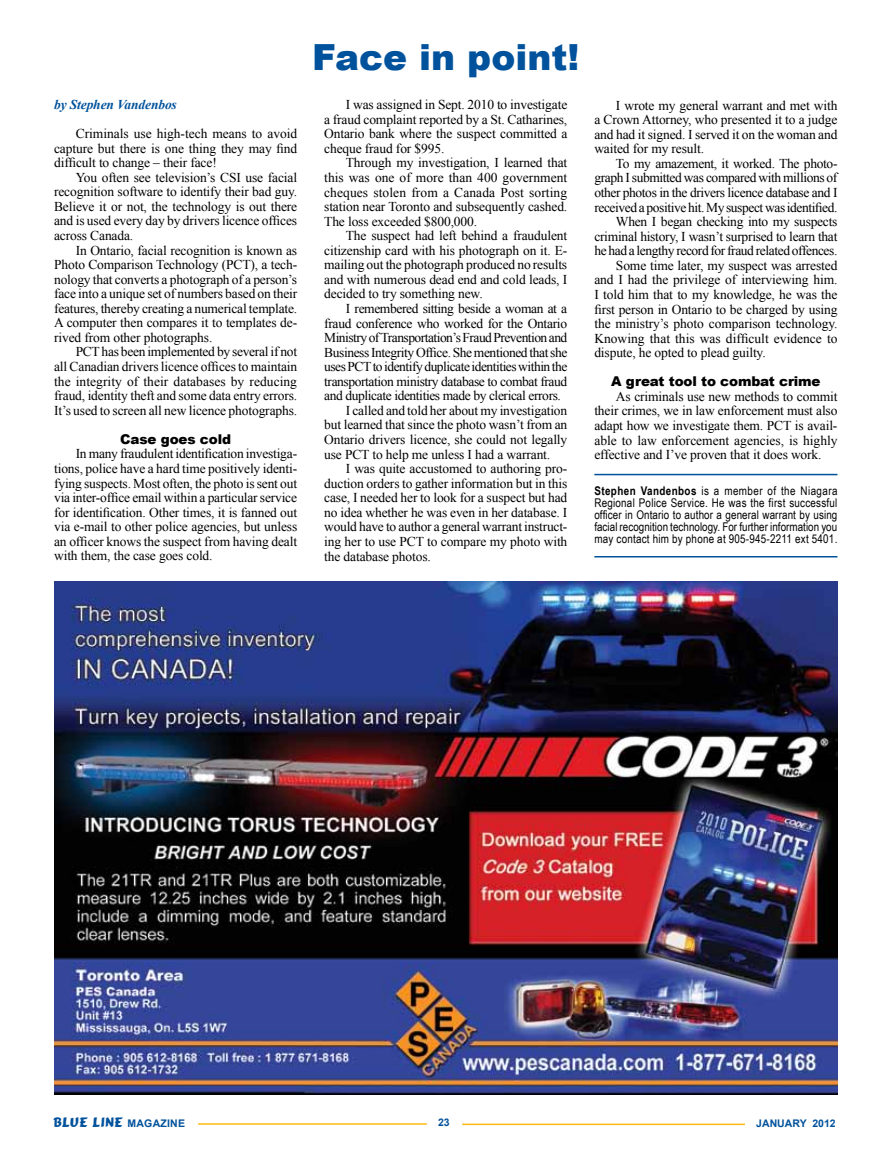
<style>
.page{position:relative;width:878px;height:1175px;background:#fff}
.page>*{position:absolute;margin:0;border:0;box-sizing:border-box;transform-origin:0 0}
.t1{font:900 36px "Arial";color:#00529c}
.t2{font:13.5px/14.5px "Times New Roman";letter-spacing:-.01em;color:#000;text-align:justify}
.t3{font:13.5px "Times New Roman";letter-spacing:-.03em;color:#000}
.t4{font:13.5px "Times New Roman";letter-spacing:-.035em;color:#000}
.t5{font:13.5px "Times New Roman";letter-spacing:-.04em;color:#000}
.t6{font:900 13.5px "Arial";letter-spacing:-.01em;color:#000}
.t7{font:italic 700 13.5px "Times New Roman";letter-spacing:-.01em;color:#00529c}
.t8{font:13.5px "Comic";letter-spacing:.02em;color:#00529c}
.t9{font:12px/12px "Arial Narrow";letter-spacing:.02em;color:#000;text-align:justify}
.t10{font:700 10.5px "Arial";color:#00529c}
.s1{font-weight:700}
.s2{font-family:"Arial";font-weight:700;font-size:10.5px}
</style>
<div class="page">
<hr style="left:462px;top:1123px;width:283px;height:2px;background:#fdb913">
<hr style="left:198px;top:1123px;width:229px;height:1px;background:#fdb913">
<hr style="left:594px;top:474px;width:243px;height:1px;background:#00529c">
<hr style="left:594px;top:556px;width:243px;height:1px;background:#00529c">
<img style="left:54px;top:581px;width:783px;height:513px">
<p class="t7" style="left:54px;top:95px;width:124px">by Stephen Vandenbos</p>
<p class="t2" style="left:54px;top:126px;width:245px;text-indent:22px">Criminals use high-tech means to avoid capture but there is one thing they may find difficult to change – their face!</p>
<p class="t2" style="left:54px;top:170px;width:245px;text-indent:22px">You often see television’s CSI use facial recognition software to identify their bad guy.<br>Believe it or not, the technology is out there and is used every day by drivers licence offices across Canada.</p>
<p class="t2" style="left:54px;top:242px;width:245px;text-indent:22px">In Ontario, facial recognition is known as Photo Comparison Technology (PCT), a tech&shy;nology that converts a photograph of a person’s face into a unique set of numbers based on their features, thereby creating a numerical template.<br>A computer then compares it to templates de&shy;rived from other photographs.</p>
<p class="t2" style="left:54px;top:344px;width:245px;text-indent:22px">PCT has been implemented by several if not all Canadian drivers licence offices to maintain the integrity of their databases by reducing fraud, identity theft and some data entry errors.<br>It’s used to screen all new licence photographs.</p>
<p class="t6" style="left:120px;top:429px;width:112px">Case goes cold</p>
<p class="t2" style="left:54px;top:446px;width:245px;text-indent:22px">In many fraudulent identification investiga&shy;tions, police have a hard time positively identi&shy;fying suspects. Most often, the photo is sent out via inter-office email within a particular service for identification. Other times, it is fanned out via e-mail to other police agencies, but unless an officer knows the suspect from having dealt with them, the case goes cold.</p>
<h1 class="t1" style="left:312px;top:31px;width:269px">Face in point!</h1>
<p class="t2" style="left:324px;top:97px;width:245px;text-indent:22px">I was assigned in Sept. 2010 to investigate a fraud complaint reported by a St. Catharines, Ontario bank where the suspect committed a cheque fraud for $995.</p>
<p class="t2" style="left:324px;top:155px;width:244px;text-indent:22px">Through my investigation, I learned that this was one of more than 400 government cheques stolen from a Canada Post sorting station near Toronto and subsequently cashed.<br>The loss exceeded $800,000.</p>
<p class="t2" style="left:324px;top:228px;width:245px;text-indent:22px">The suspect had left behind a fraudulent citizenship card with his photograph on it. E&shy;mailing out the photograph produced no results and with numerous dead end and cold leads, I decided to try something new.</p>
<p class="t3" style="left:346px;top:299px;width:223px">I remembered sitting beside a woman at a</p>
<p class="t2" style="left:324px;top:315px;width:244px">fraud conference who worked for the Ontario</p>
<p class="t5" style="left:324px;top:328px;width:245px">Ministry of Transportation’s Fraud Prevention and</p>
<p class="t3" style="left:324px;top:343px;width:244px">Business Integrity Office. She mentioned that she</p>
<p class="t4" style="left:324px;top:358px;width:245px">uses PCT to identify duplicate identities within the</p>
<p class="t3" style="left:324px;top:372px;width:244px">transportation ministry database to combat fraud</p>
<p class="t3" style="left:324px;top:387px;width:238px">and duplicate identities made by clerical errors.</p>
<p class="t2" style="left:346px;top:403px;width:223px">I called and told her about my investigation</p>
<p class="t2" style="left:324px;top:417px;width:244px">but learned that since the photo wasn’t from an</p>
<p class="t2" style="left:324px;top:432px;width:244px">Ontario drivers licence, she could not legally</p>
<p class="t2" style="left:324px;top:446px;width:227px">use PCT to help me unless I had a warrant.</p>
<p class="t2" style="left:346px;top:461px;width:223px">I was quite accustomed to authoring pro-</p>
<p class="t2" style="left:324px;top:476px;width:244px">duction orders to gather information but in this</p>
<p class="t2" style="left:324px;top:490px;width:244px">case, I needed her to look for a suspect but had</p>
<p class="t2" style="left:324px;top:505px;width:245px">no idea whether he was even in her database. I</p>
<p class="t2" style="left:324px;top:519px;width:245px">would have to author a general warrant instruct-</p>
<p class="t2" style="left:324px;top:534px;width:245px">ing her to use PCT to compare my photo with</p>
<p class="t2" style="left:324px;top:548px;width:108px">the database photos.</p>
<p class="t2" style="left:594px;top:98px;width:245px;text-indent:22px">I wrote my general warrant and met with a Crown Attorney, who presented it to a judge and had it signed. I served it on the woman and waited for my result.</p>
<p class="t2" style="left:616px;top:156px;width:223px">To my amazement, it worked. The photo-</p>
<p class="t3" style="left:594px;top:169px;width:244px">graph I submitted was compared with millions of</p>
<p class="t3" style="left:594px;top:183px;width:245px">other photos in the drivers licence database and I</p>
<p class="t3" style="left:594px;top:198px;width:245px">received a positive hit. My suspect was identified.</p>
<p class="t2" style="left:616px;top:214px;width:223px">When I began checking into my suspects</p>
<p class="t2" style="left:594px;top:229px;width:244px">criminal history, I wasn’t surprised to learn that</p>
<p class="t3" style="left:594px;top:242px;width:244px">he had a lengthy record for fraud related offences.</p>
<p class="t2" style="left:616px;top:258px;width:223px">Some time later, my suspect was arrested</p>
<p class="t2" style="left:594px;top:272px;width:244px">and I had the privilege of interviewing him.</p>
<p class="t2" style="left:594px;top:287px;width:244px">I told him that to my knowledge, he was the</p>
<p class="t2" style="left:594px;top:301px;width:244px">first person in Ontario to be charged by using</p>
<p class="t2" style="left:594px;top:316px;width:245px">the ministry’s photo comparison technology.</p>
<p class="t2" style="left:594px;top:330px;width:245px">Knowing that this was difficult evidence to</p>
<p class="t2" style="left:594px;top:345px;width:173px">dispute, he opted to plead guilty.</p>
<p class="t6" style="left:611px;top:372px;width:211px">A great tool to combat crime</p>
<p class="t2" style="left:594px;top:389px;width:245px;text-indent:22px">As criminals use new methods to commit their crimes, we in law enforcement must also adapt how we investigate them. PCT is avail&shy;able to law enforcement agencies, is highly effective and I’ve proven that it does work.</p>
<p class="t9" style="left:594px;top:484px;width:245px"><span class="s1">Stephen Vandenbos</span> is a member of the Niagara Regional Police Service. He was the first successful officer in Ontario to author a general warrant by using facial recognition technology. For further information you may contact him by phone at 905-945-2211 ext 5401.</p>
<p class="t8" style="left:53px;top:1113px;width:133px">BLUE LINE <span class="s2">MAGAZINE</span></p>
<p class="t10" style="left:438px;top:1115px;width:13px">23</p>
<p class="t10" style="left:756px;top:1116px;width:81px">JANUARY 2012</p>
</div>
